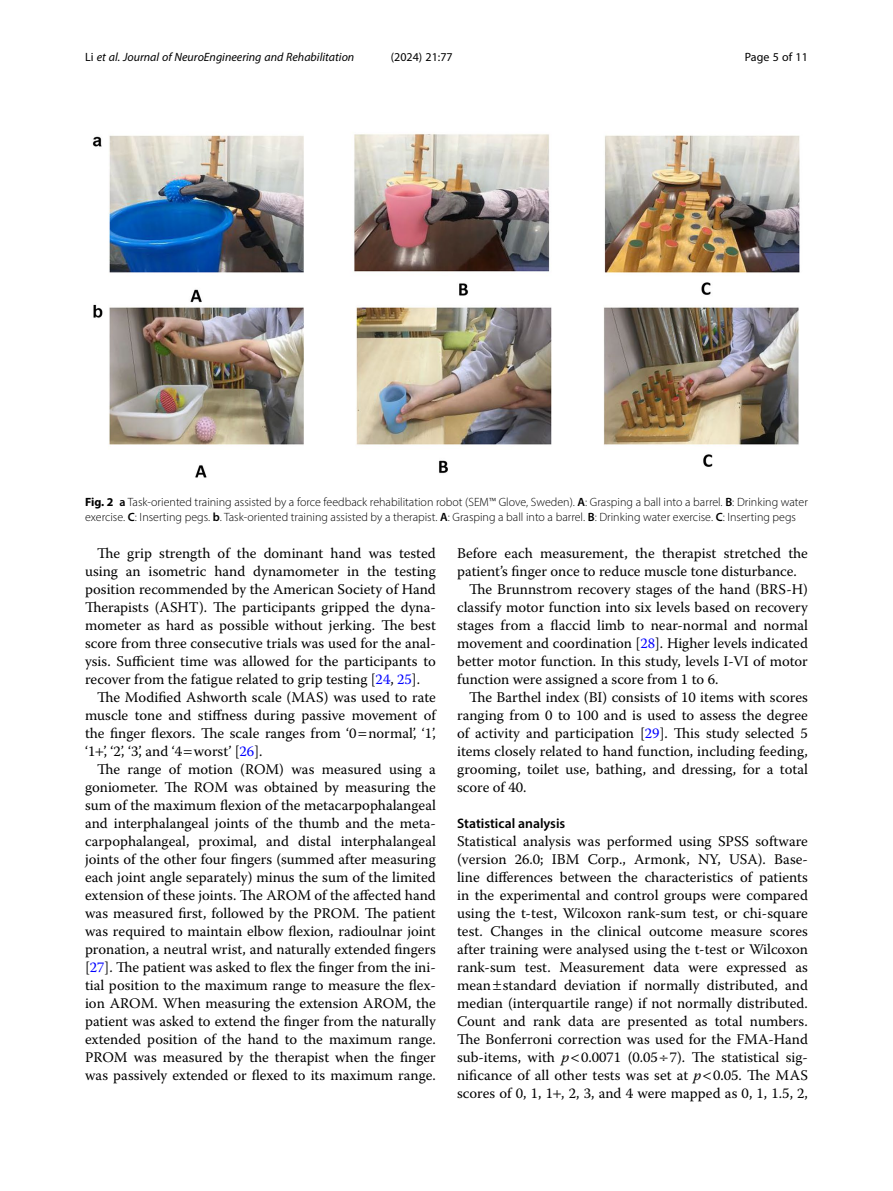
<style>
.page{position:relative;width:893px;height:1191px;background:#fff}
.page>*{position:absolute;margin:0;border:0;box-sizing:border-box;transform-origin:0 0}
.Body_Text_Indent{font:14.7px/18px "Warnock Pro";color:#000;text-align:justify}
.Body_Text{font:14.7px/18px "Warnock Pro";color:#000;text-align:justify}
.Head_2{font:600 13.8px "Myriad Pro";color:#000}
.Figure_Caption{font:300 12px/15px "Myriad Pro";color:#000}
.t1{font:italic 12px "Myriad Pro";color:#000}
.t2{font:12px "Myriad Pro";color:#000}
.s1{font-style:normal}
.s2{font-weight:700}
.s3{font-weight:600}
.s4{color:#00f}
.s5{font-style:italic}
</style>
<div class="page">
<img style="left:92px;top:133px;width:708px;height:345px">
<p class="t1" style="left:85px;top:50px;width:271px"><span class="s1">Li</span> et al. Journal of NeuroEngineering and Rehabilitation</p>
<p class="t2" style="left:391px;top:50px;width:63px">(2024) 21:77</p>
<p class="t2" style="left:745px;top:50px;width:65px">Page 5 of 11</p>
<p class="Figure_Caption" style="left:85px;top:495px;width:724px"><span class="s2">Fig. 2</span> <span class="s3">a</span> Task-oriented training assisted by a force feedback rehabilitation robot (SEM™ Glove, Sweden). <span class="s3">A</span>: Grasping a ball into a barrel. <span class="s3">B</span>: Drinking water exercise. <span class="s3">C</span>: Inserting pegs. <span class="s3">b</span>. Task-oriented training assisted by a therapist. <span class="s3">A</span>: Grasping a ball into a barrel. <span class="s3">B</span>: Drinking water exercise. <span class="s3">C</span>: Inserting pegs</p>
<p class="Body_Text_Indent" style="left:85px;top:544px;width:352px;text-indent:12px">The grip strength of the dominant hand was tested using an isometric hand dynamometer in the testing position recommended by the American Society of Hand Therapists (ASHT). The participants gripped the dyna&shy;mometer as hard as possible without jerking. The best score from three consecutive trials was used for the anal&shy;ysis. Sufficient time was allowed for the participants to recover from the fatigue related to grip testing [<span class="s4">24</span>, <span class="s4">25</span>].</p>
<p class="Body_Text_Indent" style="left:85px;top:688px;width:352px;text-indent:12px">The Modified Ashworth scale (MAS) was used to rate muscle tone and stiffness during passive movement of the finger flexors. The scale ranges from ‘0 normal’, ‘1’, ‘1 ’, ‘2’, ‘3’, and ‘4 worst’ [<span class="s4">26</span>].</p>
<p class="Body_Text_Indent" style="left:85px;top:760px;width:352px;text-indent:12px">The range of motion (ROM) was measured using a goniometer. The ROM was obtained by measuring the sum of the maximum flexion of the metacarpophalangeal and interphalangeal joints of the thumb and the meta&shy;carpophalangeal, proximal, and distal interphalangeal joints of the other four fingers (summed after measuring each joint angle separately) minus the sum of the limited extension of these joints. The AROM of the affected hand was measured first, followed by the PROM. The patient was required to maintain elbow flexion, radioulnar joint pronation, a neutral wrist, and naturally extended fingers [<span class="s4">27</span>]. The patient was asked to flex the finger from the ini&shy;tial position to the maximum range to measure the flex&shy;ion AROM. When measuring the extension AROM, the patient was asked to extend the finger from the naturally extended position of the hand to the maximum range.<br>PROM was measured by the therapist when the finger was passively extended or flexed to its maximum range.</p>
<p class="Body_Text_Indent" style="left:457px;top:544px;width:352px">Before each measurement, the therapist stretched the patient’s finger once to reduce muscle tone disturbance.</p>
<p class="Body_Text_Indent" style="left:457px;top:580px;width:352px;text-indent:12px">The Brunnstrom recovery stages of the hand (BRS-H) classify motor function into six levels based on recovery stages from a flaccid limb to near-normal and normal movement and coordination [<span class="s4">28</span>]. Higher levels indicated better motor function. In this study, levels I-VI of motor function were assigned a score from 1 to 6.</p>
<p class="Body_Text_Indent" style="left:457px;top:688px;width:352px;text-indent:12px">The Barthel index (BI) consists of 10 items with scores ranging from 0 to 100 and is used to assess the degree of activity and participation [<span class="s4">29</span>]. This study selected 5 items closely related to hand function, including feeding, grooming, toilet use, bathing, and dressing, for a total score of 40.</p>
<p class="Head_2" style="left:457px;top:815px;width:110px">Statistical analysis</p>
<p class="Body_Text" style="left:457px;top:832px;width:352px">Statistical analysis was performed using SPSS software (version 26.0; IBM Corp., Armonk, NY, USA). Base&shy;line differences between the characteristics of patients in the experimental and control groups were compared using the t-test, Wilcoxon rank-sum test, or chi-square test. Changes in the clinical outcome measure scores after training were analysed using the t-test or Wilcoxon rank-sum test. Measurement data were expressed as mean standard deviation if normally distributed, and median (interquartile range) if not normally distributed.<br>Count and rank data are presented as total numbers.<br>The Bonferroni correction was used for the FMA-Hand sub-items, with <span class="s5">p</span> 0.0071 (0.05 7). The statistical sig&shy;nificance of all other tests was set at <span class="s5">p</span> 0.05. The MAS scores of 0, 1, 1 , 2, 3, and 4 were mapped as 0, 1, 1.5, 2,</p>
</div>
